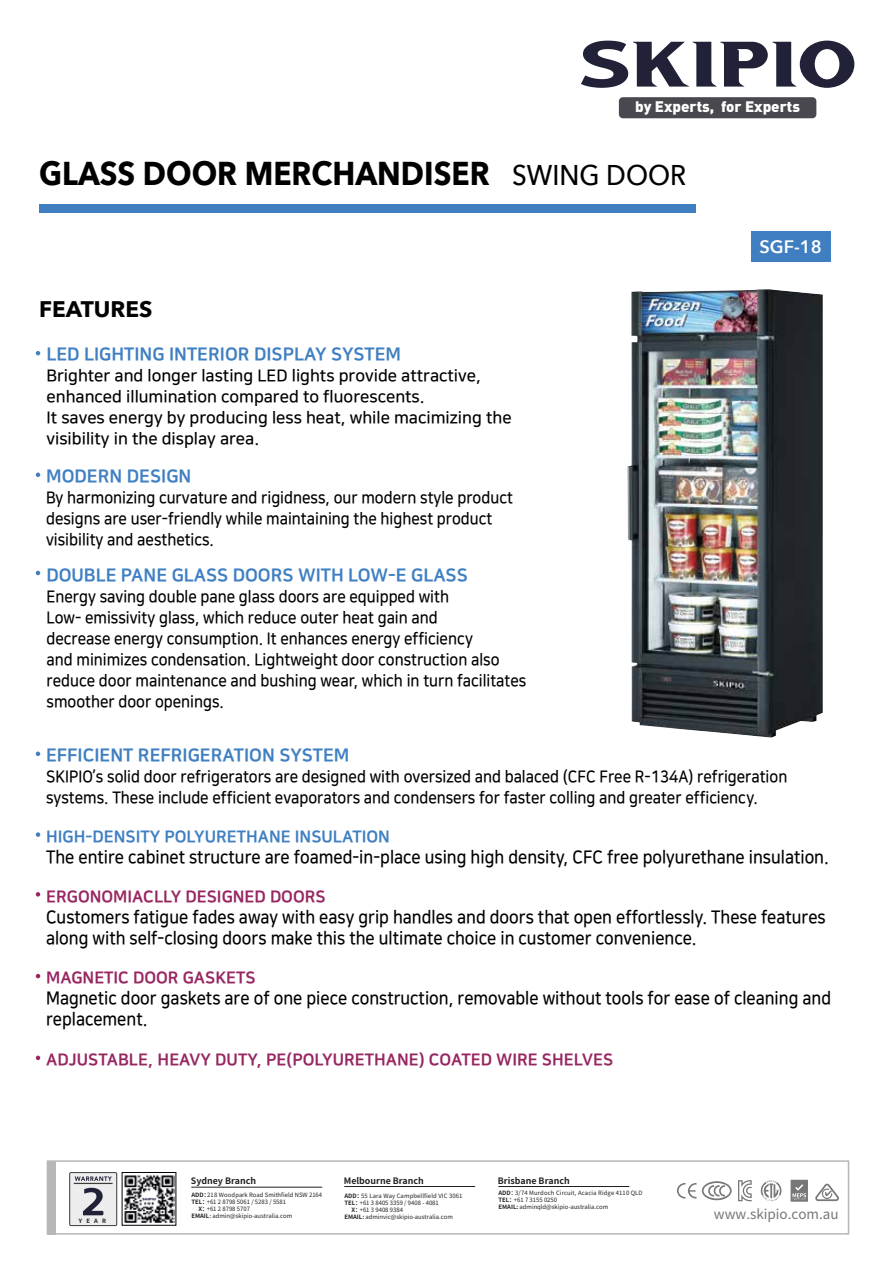
<style>
.page{position:relative;width:893px;height:1263px;background:#fff}
.page>*{position:absolute;margin:0;border:0;box-sizing:border-box;transform-origin:0 0}
.t1{font:700 33px "Avenir Next";color:#000;scale:.91 1}
.t2{font:700 22.5px "Avenir Next";color:#020202}
.t3{font:18px/21px "Nanum Square B";color:#000;scale:.91 1}
.t4{font:18px "Nanum Square EB";color:#3f7fc2}
.t5{font:600 18px "Avenir Next";color:#fff}
.t6{font:16.5px/21px "Nanum Square B";color:#000;scale:.91 1}
.t7{font:16.5px/21px "Nanum Square B";color:#000}
.t8{font:16.5px "Nanum Square EB";color:#972661}
.t9{font:16.5px "Nanum Square EB";color:#3f7fc2}
.t10{font:15.15px "DIN Black Alternate";color:#fff}
.t11{font:13.5px "Source Han Sans CN";color:#777775}
.t12{font:700 8.85px "Source Han Sans CN";color:#20201e}
.t13{font:5.85px "Source Han Sans CN";color:#20201e}
.t14{font:5.85px "Source Han Sans CN";letter-spacing:.02em;color:#20201e}
.t15{font:700 5.85px/7.4px "Source Han Sans CN";color:#20201e}
.t16{font:700 5.85px "Noto Sans CJ Kkr";color:#1d1d1b}
.s1{font-size:15px}
.s2{font-weight:500;font-size:28.5px}
.s3{font-weight:700}
.s4{font-weight:500}
</style>
<div class="page">
<svg style="left:581px;top:41px;width:273px;height:47px"></svg>
<div style="left:619px;top:97px;width:197px;height:21px;background:#49484e;border-radius:4px"></div>
<div style="left:751px;top:231px;width:79px;height:30px;background:#3f7fc1"></div>
<div style="left:39px;top:204px;width:657px;height:8px;background:#3f7fc1"></div>
<img style="left:124px;top:1175px;width:50px;height:48px">
<div style="left:47px;top:1160px;width:802px;height:74px;border:2px solid #b7b7b7"></div>
<div style="left:47px;top:1161px;width:9px;height:73px;background:#b7b7b7"></div>
<hr style="left:344px;top:1186px;width:131px;height:1px;background:#20201e">
<hr style="left:498px;top:1186px;width:131px;height:1px;background:#20201e">
<img style="left:627px;top:289px;width:196px;height:449px">
<div style="left:69px;top:1172px;width:48px;height:54px;background:#ededed;border-radius:3px"></div>
<div style="left:69px;top:1172px;width:48px;height:54px;border:1px solid #3c3c3b"></div>
<svg style="left:75px;top:1176px;width:37px;height:5px"></svg>
<svg style="left:83px;top:1188px;width:20px;height:27px"></svg>
<hr style="left:74px;top:1183px;width:39px;height:1px;background:#3c3c3b">
<svg style="left:677px;top:1183px;width:19px;height:15px"></svg>
<svg style="left:702px;top:1181px;width:30px;height:19px"></svg>
<svg style="left:738px;top:1180px;width:14px;height:21px"></svg>
<svg style="left:761px;top:1180px;width:20px;height:21px"></svg>
<svg style="left:815px;top:1183px;width:24px;height:18px"></svg>
<svg style="left:791px;top:1180px;width:17px;height:22px"></svg>
<svg style="left:36px;top:351px;width:4px;height:4px"></svg>
<svg style="left:36px;top:571px;width:4px;height:4px"></svg>
<svg style="left:36px;top:472px;width:4px;height:5px"></svg>
<svg style="left:36px;top:751px;width:4px;height:5px"></svg>
<svg style="left:36px;top:832px;width:4px;height:5px"></svg>
<svg style="left:36px;top:1055px;width:4px;height:5px"></svg>
<svg style="left:36px;top:892px;width:4px;height:4px"></svg>
<svg style="left:36px;top:974px;width:4px;height:4px"></svg>
<hr style="left:191px;top:1187px;width:131px;height:1px;background:#20201e">
<p class="t10" style="left:635px;top:96px;width:166px">by Experts, <span class="s1">for Experts</span></p>
<h1 class="t1" style="left:39px;top:145px;width:712px">GLASS DOOR MERCHANDISER <span class="s2">SWING DOOR</span></h1>
<h2 class="t2" style="left:39px;top:289px;width:115px">FEATURES</h2>
<p class="t4" style="left:47px;top:345px;width:356px">LED LIGHTING INTERIOR DISPLAY SYSTEM</p>
<p class="t7" style="left:47px;top:366px;width:467px">Brighter and longer lasting LED lights provide attractive, enhanced illumination compared to fluorescents.<br>It saves energy by producing less heat, while macimizing the visibility in the display area.</p>
<p class="t4" style="left:46px;top:466px;width:147px">MODERN DESIGN</p>
<p class="t6" style="left:46px;top:488px;width:514px">By harmonizing curvature and rigidness, our modern style product designs are user-friendly while maintaining the highest product visibility and aesthetics.</p>
<p class="t4" style="left:47px;top:565px;width:423px">DOUBLE PANE GLASS DOORS WITH LOW-E GLASS</p>
<p class="t6" style="left:47px;top:587px;width:529px">Energy saving double pane glass doors are equipped with<br>Low- emissivity glass, which reduce outer heat gain and<br>decrease energy consumption. It enhances energy efficiency<br>and minimizes condensation. Lightweight door construction also reduce door maintenance and bushing wear, which in turn facilitates smoother door openings.</p>
<p class="t5" style="left:760px;top:232px;width:64px">SGF-18</p>
<p class="t4" style="left:46px;top:745px;width:305px">EFFICIENT REFRIGERATION SYSTEM</p>
<p class="t6" style="left:46px;top:767px;width:816px">SKIPIO’s solid door refrigerators are designed with oversized and balaced (CFC Free R-134A) refrigeration systems. These include efficient evaporators and condensers for faster colling and greater efficiency.</p>
<p class="t9" style="left:46px;top:828px;width:345px">HIGH-DENSITY POLYURETHANE INSULATION</p>
<p class="t3" style="left:46px;top:847px;width:862px">The entire cabinet structure are foamed-in-place using high density, CFC free polyurethane insulation.</p>
<p class="t8" style="left:46px;top:887px;width:281px">ERGONOMIACLLY DESIGNED DOORS</p>
<p class="t3" style="left:46px;top:907px;width:858px">Customers fatigue fades away with easy grip handles and doors that open effortlessly. These features along with self-closing doors make this the ultimate choice in customer convenience.</p>
<p class="t8" style="left:46px;top:969px;width:211px">MAGNETIC DOOR GASKETS</p>
<p class="t3" style="left:46px;top:988px;width:864px">Magnetic door gaskets are of one piece construction, removable without tools for ease of cleaning and replacement.</p>
<p class="t8" style="left:46px;top:1051px;width:569px">ADJUSTABLE, HEAVY DUTY, PE(POLYURETHANE) COATED WIRE SHELVES</p>
<p class="t16" style="left:79px;top:1217px;width:29px">Y E A R</p>
<p class="t12" style="left:191px;top:1176px;width:67px">Sydney Branch</p>
<p class="t15" style="left:191px;top:1191px;width:20px">ADD：<br>TEL：</p>
<p class="t13" style="left:207px;top:1191px;width:116px">218 Woodpark Road Smithfield NSW 2164</p>
<p class="t13" style="left:207px;top:1198px;width:81px">+61 2 8798 5061 / 5283 / 5581</p>
<p class="t13" style="left:198px;top:1205px;width:53px"><span class="s3">X：</span>+61 2 8798 5707</p>
<p class="t13" style="left:191px;top:1212px;width:102px"><span class="s3">EMAIL</span><span class="s4">:</span> admin@skipio-australia.com</p>
<p class="t12" style="left:344px;top:1176px;width:81px">Melbourne Branch</p>
<p class="t15" style="left:344px;top:1192px;width:20px">ADD：</p>
<p class="t13" style="left:344px;top:1199px;width:96px"><span class="s3">TEL：</span>+61 3 8405 3359 / 9408 - 4081</p>
<p class="t13" style="left:351px;top:1207px;width:53px"><span class="s3">X：</span>+61 3 9408 9384</p>
<p class="t14" style="left:361px;top:1192px;width:103px">55 Lara Way Campbellfield VIC 3061</p>
<p class="t13" style="left:344px;top:1213px;width:110px"><span class="s3">EMAIL:</span> adminvic@skipio-australia.com</p>
<p class="t12" style="left:498px;top:1176px;width:73px">Brisbane Branch</p>
<p class="t13" style="left:498px;top:1203px;width:111px"><span class="s3">EMAIL:</span> adminqld@skipio-australia.com</p>
<p class="t14" style="left:498px;top:1190px;width:146px"><span class="s3">ADD</span><span class="s4">：</span>3/74 Murdoch Circuit, Acacia Ridge 4110 QLD</p>
<p class="t13" style="left:498px;top:1196px;width:60px"><span class="s3">TEL：</span>+61 7 3155 0250</p>
<p class="t11" style="left:714px;top:1206px;width:126px">www.skipio.com.au</p>
</div>
